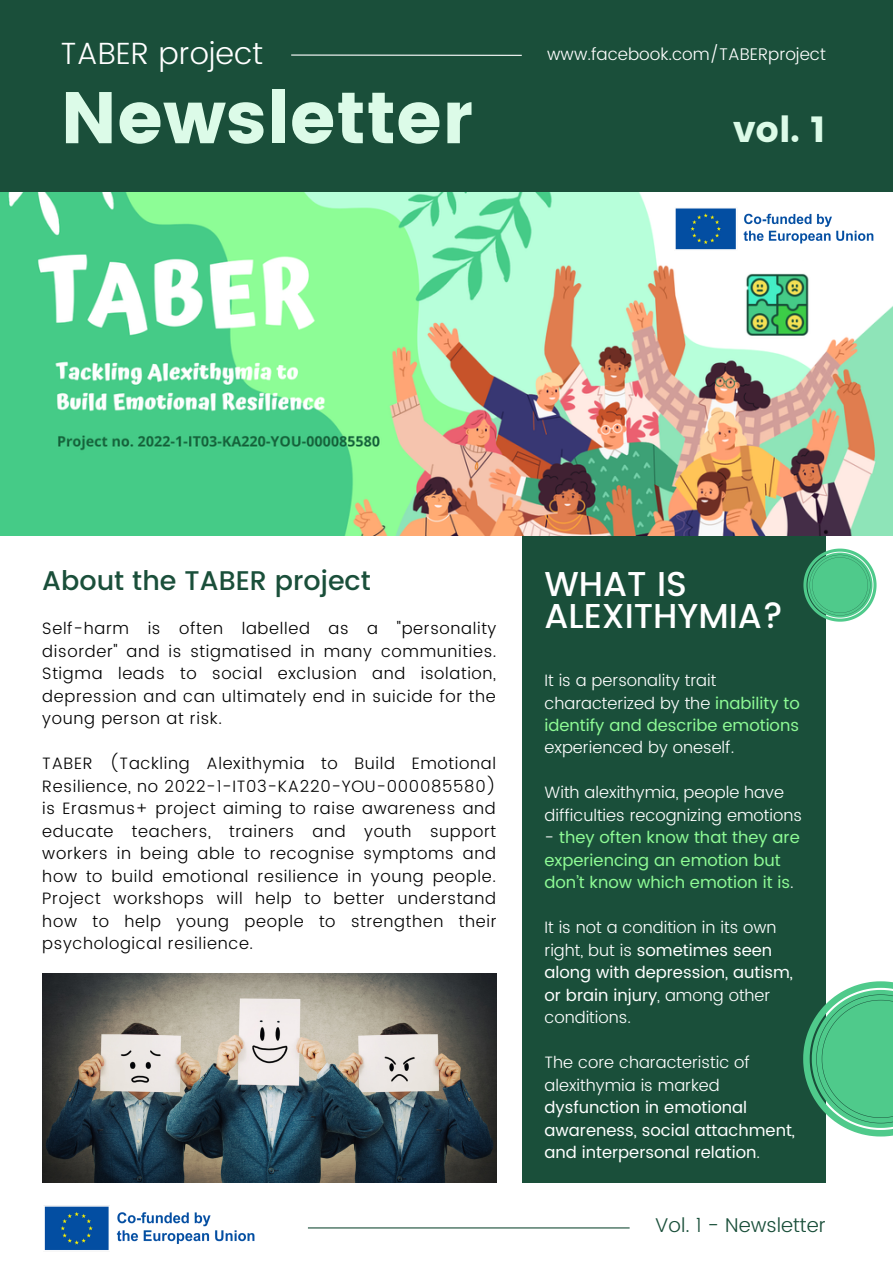
<style>
.page{position:relative;width:893px;height:1264px;background:#fff}
.page>*{position:absolute;margin:0;border:0;box-sizing:border-box;transform-origin:0 0}
.t1{font:72.75px "Poppins";color:#dcfbe8}
.t2{font:36px "Poppins";color:#dcfbe8}
.t3{font:500 34.5px/32.5px "Poppins";color:#fff}
.t4{font:300 30.6px "Poppins";color:#fff}
.t5{font:500 27px "Poppins";color:#1a4f3a}
.t6{font:300 19.95px "Poppins";color:#1a4f3a}
.t7{font:300 16.95px "Poppins";color:#fff}
.t8{font:300 16.5px/22.5px "Poppins";letter-spacing:.04em;color:#000;text-align:justify}
.t9{font:300 16.5px/22.5px "Poppins";color:#fff}
.t10{font:16.5px/22.5px "Poppins";color:#8efb95}
.t11{font:16.5px/22.5px "Poppins";color:#fff}
.s1{font-weight:400;color:#8efb95}
.s2{font-weight:300;color:#fff}
.s3{font-weight:400}
.s4{font-weight:300}
</style>
<div class="page">
<img style="left:42px;top:973px;width:454px;height:209px">
<div style="left:0;top:0;width:892px;height:193px;background:#1a4f3a"></div>
<div style="left:522px;top:535px;width:303px;height:647px;background:#1a4f3a"></div>
<hr style="left:291px;top:54px;width:230px;height:2px;background:#fff">
<hr style="left:308px;top:1227px;width:321px;height:1px;background:#1a4f3a">
<img style="left:0;top:192px;width:892px;height:343px">
<img style="left:44px;top:1205px;width:211px;height:45px">
<div style="left:660px;top:193px;width:232px;height:66px;background:#fff"></div>
<img style="left:675px;top:208px;width:199px;height:42px">
<svg style="left:803px;top:981px;width:89px;height:155px"></svg>
<svg style="left:803px;top:548px;width:73px;height:73px"></svg>
<h3 class="t4" style="left:60px;top:36px;width:204px">TABER project</h3>
<h1 class="t1" style="left:60px;top:76px;width:414px">Newsletter</h1>
<p class="t7" style="left:547px;top:45px;width:280px">www.facebook.com/TABERproject</p>
<h2 class="t2" style="left:733px;top:108px;width:94px">vol. 1</h2>
<h3 class="t5" style="left:42px;top:565px;width:330px">About the TABER project</h3>
<p class="t8" style="left:42px;top:617px;width:455px">Self-harm is often labelled as a "personality disorder" and is stigmatised in many communities.<br>Stigma leads to social exclusion and isolation, depression and can ultimately end in suicide for the young person at risk.</p>
<p class="t8" style="left:42px;top:752px;width:456px">TABER (Tackling Alexithymia to Build Emotional Resilience, no 2022-1-IT03-KA220-YOU-000085580) is Erasmus+ project aiming to raise awareness and educate teachers, trainers and youth support workers in being able to recognise symptoms and how to build emotional resilience in young people.<br>Project workshops will help to better understand how to help young people to strengthen their psychological resilience.</p>
<h3 class="t3" style="left:544px;top:567px;width:241px">WHAT IS<br>ALEXITHYMIA?</h3>
<p class="t9" style="left:544px;top:669px;width:257px">It is a personality trait characterized by the <span class="s1">inability to identify and describe emotions</span></p>
<p class="t9" style="left:544px;top:736px;width:191px">experienced by oneself.</p>
<p class="t9" style="left:544px;top:781px;width:259px">With alexithymia, people have difficulties recognizing emotions</p>
<p class="t10" style="left:544px;top:826px;width:257px"><span class="s2">-</span> they often know that they are experiencing an emotion but don’t know which emotion it is<span class="s2">.</span></p>
<p class="t9" style="left:544px;top:916px;width:250px">It is not a condition in its own right, but is <span class="s3">sometimes seen along with depression, autism, or brain injury</span>, among other conditions.</p>
<p class="t9" style="left:544px;top:1051px;width:207px">The core characteristic of alexithymia is marked</p>
<p class="t11" style="left:544px;top:1096px;width:252px">dysfunction in emotional awareness, social attachment, and interpersonal relation<span class="s4">.</span></p>
<p class="t6" style="left:655px;top:1213px;width:172px">Vol. 1 - Newsletter</p>
</div>
